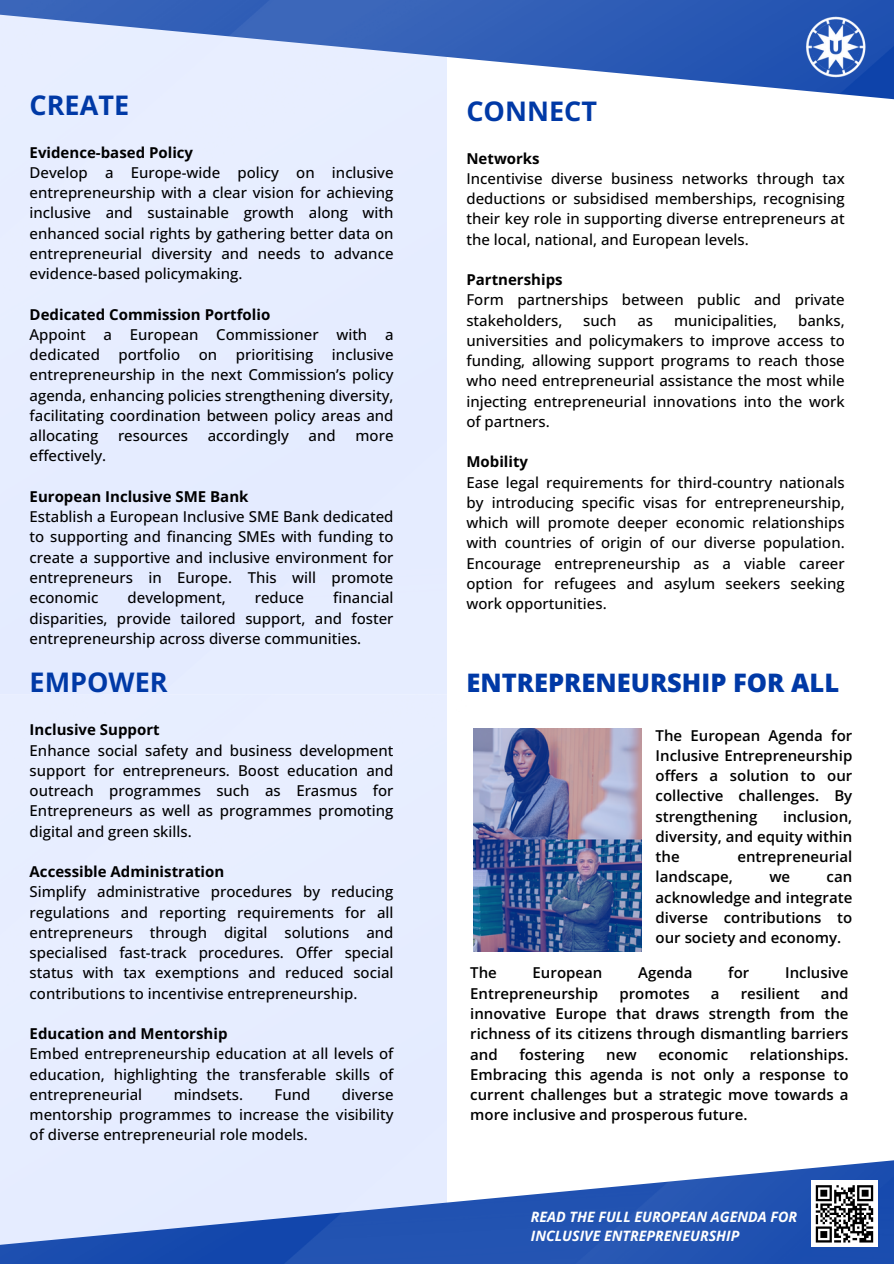
<style>
.page{position:relative;width:894px;height:1264px;background:#fff}
.page>*{position:absolute;margin:0;border:0;box-sizing:border-box;transform-origin:0 0}
.t1{font:700 27px "Open Sans";color:#0039a6}
.t2{font:800 25.5px "Open Sans";color:#0039a6}
.t3{font:500 15px/20.2px "Open Sans";color:#000;text-align:justify}
.t4{font:600 15px/20.2px "Open Sans";color:#000;text-align:justify}
.t5{font:700 15px "Open Sans";color:#000}
.t6{font:italic 700 14.25px/19px "Open Sans";color:#fff}
</style>
<div class="page">
<img style="left:0;top:0;width:893px;height:1263px">
<div style="left:811px;top:1180px;width:66px;height:67px;background:#fff"></div>
<svg style="left:815px;top:1185px;width:57px;height:57px"></svg>
<img style="left:804px;top:16px;width:63px;height:61px">
<img style="left:473px;top:728px;width:168px;height:223px">
<p class="t1" style="left:30px;top:86px;width:101px">CREATE</p>
<p class="t5" style="left:30px;top:141px;width:165px">Evidence-based Policy</p>
<h1 class="t3" style="left:30px;top:162px;width:365px">Develop a Europe-wide policy on inclusive entrepreneurship with a clear vision for achieving inclusive and sustainable growth along with enhanced social rights by gathering better data on entrepreneurial diversity and needs to advance evidence-based policymaking.</h1>
<p class="t5" style="left:30px;top:303px;width:242px">Dedicated Commission Portfolio</p>
<p class="t3" style="left:30px;top:324px;width:365px">Appoint a European Commissioner with a dedicated portfolio on prioritising inclusive entrepreneurship in the next Commission’s policy agenda, enhancing policies strengthening diversity, facilitating coordination between policy areas and allocating</p>
<p class="t3" style="left:118px;top:425px;width:71px">resources</p>
<p class="t3" style="left:208px;top:425px;width:83px">accordingly</p>
<p class="t3" style="left:308px;top:425px;width:29px">and</p>
<p class="t3" style="left:355px;top:425px;width:39px">more</p>
<p class="t3" style="left:30px;top:445px;width:78px">effectively.</p>
<p class="t5" style="left:30px;top:486px;width:220px">European Inclusive SME Bank</p>
<p class="t3" style="left:30px;top:506px;width:365px">Establish a European Inclusive SME Bank dedicated to supporting and financing SMEs with funding to create a supportive and inclusive environment for entrepreneurs in Europe. This will promote economic</p>
<p class="t3" style="left:30px;top:587px;width:365px;text-indent:303px">financial disparities, provide tailored support, and foster entrepreneurship across diverse communities.</p>
<p class="t3" style="left:127px;top:587px;width:99px">development,</p>
<p class="t3" style="left:255px;top:587px;width:51px">reduce</p>
<p class="t1" style="left:30px;top:663px;width:139px">EMPOWER</p>
<p class="t5" style="left:30px;top:719px;width:131px">Inclusive Support</p>
<h1 class="t3" style="left:30px;top:739px;width:365px">Enhance social safety and business development support for entrepreneurs. Boost education and outreach programmes such as Erasmus for Entrepreneurs as well as programmes promoting digital and green skills.</h1>
<p class="t5" style="left:30px;top:861px;width:196px">Accessible Administration</p>
<p class="t3" style="left:30px;top:881px;width:365px">Simplify administrative procedures by reducing regulations and reporting requirements for all entrepreneurs through digital solutions and specialised fast-track procedures. Offer special status with tax exemptions and reduced social contributions to incentivise entrepreneurship.</p>
<p class="t5" style="left:30px;top:1023px;width:199px">Education and Mentorship</p>
<p class="t3" style="left:30px;top:1043px;width:365px">Embed entrepreneurship education at all levels of education, highlighting the transferable skills of entrepreneurial</p>
<p class="t3" style="left:30px;top:1083px;width:365px;text-indent:312px">diverse mentorship programmes to increase the visibility of diverse entrepreneurial role models.</p>
<p class="t3" style="left:174px;top:1083px;width:71px">mindsets.</p>
<p class="t3" style="left:274px;top:1083px;width:37px">Fund</p>
<p class="t1" style="left:466px;top:92px;width:132px">CONNECT</p>
<p class="t5" style="left:466px;top:147px;width:75px">Networks</p>
<h1 class="t3" style="left:466px;top:168px;width:380px">Incentivise diverse business networks through tax deductions or subsidised memberships, recognising their key role in supporting diverse entrepreneurs at the local, national, and European levels.</h1>
<p class="t5" style="left:466px;top:269px;width:98px">Partnerships</p>
<p class="t3" style="left:466px;top:289px;width:380px">Form partnerships between public and private stakeholders,</p>
<p class="t3" style="left:466px;top:309px;width:380px;text-indent:331px">banks, universities and policymakers to improve access to funding, allowing support programs to reach those who need entrepreneurial assistance the most while injecting entrepreneurial innovations into the work of partners.</p>
<p class="t5" style="left:466px;top:451px;width:63px">Mobility</p>
<p class="t3" style="left:466px;top:471px;width:380px">Ease legal requirements for third-country nationals by introducing specific visas for entrepreneurship, which will promote deeper economic relationships with countries of origin of our diverse population.<br>Encourage entrepreneurship as a viable career option for refugees and asylum seekers seeking work opportunities.</p>
<p class="t3" style="left:583px;top:309px;width:35px">such</p>
<p class="t3" style="left:637px;top:309px;width:17px">as</p>
<p class="t3" style="left:673px;top:309px;width:105px">municipalities,</p>
<h1 class="t2" style="left:466px;top:664px;width:374px">ENTREPRENEURSHIP FOR ALL</h1>
<p class="t4" style="left:655px;top:724px;width:198px">The European Agenda for Inclusive Entrepreneurship offers a solution to our collective challenges. By strengthening</p>
<p class="t4" style="left:655px;top:805px;width:198px;text-indent:127px">inclusion, diversity, and equity within the</p>
<p class="t4" style="left:737px;top:846px;width:116px">entrepreneurial</p>
<p class="t4" style="left:655px;top:866px;width:79px">landscape,</p>
<p class="t4" style="left:769px;top:866px;width:22px">we</p>
<p class="t4" style="left:655px;top:866px;width:198px;text-indent:171px">can acknowledge and integrate diverse contributions to our society and economy.</p>
<p class="t4" style="left:470px;top:962px;width:28px">The</p>
<p class="t4" style="left:532px;top:962px;width:71px">European</p>
<p class="t4" style="left:638px;top:962px;width:56px">Agenda</p>
<p class="t4" style="left:728px;top:962px;width:23px">for</p>
<p class="t4" style="left:784px;top:962px;width:65px">Inclusive</p>
<p class="t4" style="left:470px;top:982px;width:129px">Entrepreneurship</p>
<p class="t4" style="left:619px;top:982px;width:72px">promotes</p>
<p class="t4" style="left:710px;top:982px;width:10px">a</p>
<p class="t4" style="left:740px;top:982px;width:61px">resilient</p>
<p class="t4" style="left:470px;top:982px;width:380px;text-indent:350px">and innovative Europe that draws strength from the richness of its citizens through dismantling barriers and</p>
<p class="t4" style="left:519px;top:1043px;width:66px">fostering</p>
<p class="t4" style="left:606px;top:1043px;width:32px">new</p>
<p class="t4" style="left:658px;top:1043px;width:71px">economic</p>
<p class="t4" style="left:470px;top:1043px;width:380px;text-indent:279px">relationships.<br>Embracing this agenda is not only a response to current challenges but a strategic move towards a more inclusive and prosperous future.</p>
<p class="t6" style="left:530px;top:1206px;width:268px">READ THE FULL EUROPEAN AGENDA FOR<br>INCLUSIVE ENTREPRENEURSHIP</p>
</div>
